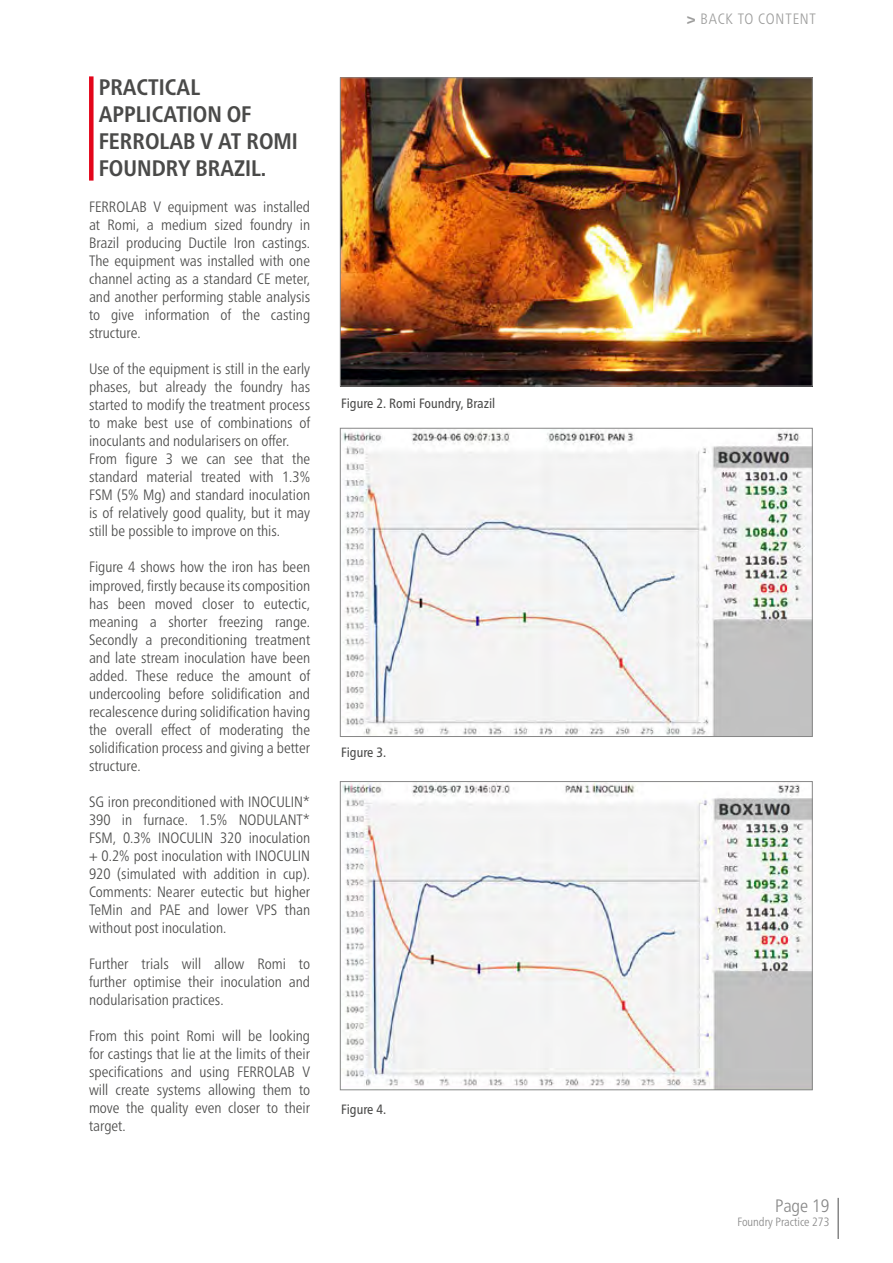
<style>
.page{position:relative;width:893px;height:1263px;background:#fff}
.page>*{position:absolute;margin:0;border:0;box-sizing:border-box;transform-origin:0 0}
.t1{font:700 condensed 22.5px/27px "Frutiger Neue LTW1 G";color:#4a4a49}
.t2{font:300 condensed 18px "Frutiger Neue LTW1 G";color:#878787}
.t3{font:300 condensed 15px/18px "Frutiger Neue LTW1 G";color:#4a4a49;text-align:justify}
.t4{font:300 condensed 15px "Frutiger Neue LTW1 G";letter-spacing:.055em;color:#9d9d9c}
.t5{font:condensed 13.5px "Frutiger Neue LTW1 G";color:#4a4a49}
.t6{font:300 condensed 12px "Frutiger Neue LTW1 G";color:#878787}
.s1{font-weight:700}
</style>
<div class="page">
<hr style="left:837px;top:1198px;width:2px;height:41px;background:#878787">
<div style="left:89px;top:76px;width:5px;height:105px;background:#e3051a"></div>
<img style="left:342px;top:430px;width:469px;height:305px">
<div style="left:340px;top:428px;width:473px;height:309px;border:1px solid #878787"></div>
<img style="left:342px;top:783px;width:469px;height:305px">
<div style="left:340px;top:781px;width:473px;height:309px;border:1px solid #878787"></div>
<img style="left:342px;top:79px;width:469px;height:305px">
<div style="left:340px;top:77px;width:473px;height:309px;border:1px solid #878787"></div>
<h1 class="t1" style="left:99px;top:74px;width:201px">PRACTICAL<br>APPLICATION OF<br>FERROLAB V AT ROMI<br>FOUNDRY BRAZIL.</h1>
<p class="t3" style="left:89px;top:198px;width:223px">FERROLAB V equipment was installed at Romi, a medium sized foundry in Brazil producing Ductile Iron castings.<br>The equipment was installed with one channel acting as a standard CE meter, and another performing stable analysis to give information of the casting structure.</p>
<p class="t3" style="left:89px;top:360px;width:223px;text-align:left">Use of the equipment is still in the early phases, but already the foundry has started to modify the treatment process to make best use of combinations of inoculants and nodularisers on offer.<br>From figure 3 we can see that the standard material treated with 1.3% FSM (5% Mg) and standard inoculation is of relatively good quality, but it may still be possible to improve on this.</p>
<p class="t3" style="left:89px;top:558px;width:223px">Figure 4 shows how the iron has been improved, firstly because its composition has been moved closer to eutectic, meaning a shorter freezing range.<br>Secondly a preconditioning treatment and late stream inoculation have been added. These reduce the amount of undercooling before solidification and recalescence during solidification having the overall effect of moderating the solidification process and giving a better structure.</p>
<p class="t3" style="left:89px;top:792px;width:223px">SG iron preconditioned with INOCULIN* 390 in furnace. 1.5% NODULANT* FSM, 0.3% INOCULIN 320 inoculation + 0.2% post inoculation with INOCULIN 920 (simulated with addition in cup).<br>Comments: Nearer eutectic but higher TeMin and PAE and lower VPS than without post inoculation.</p>
<p class="t3" style="left:89px;top:954px;width:223px">Further trials will allow Romi to further optimise their inoculation and nodularisation practices.</p>
<p class="t3" style="left:89px;top:1026px;width:223px">From this point Romi will be looking for castings that lie at the limits of their specifications and using FERROLAB V will create systems allowing them to move the quality even closer to their target.</p>
<p class="t5" style="left:341px;top:395px;width:156px">Figure 2. Romi Foundry, Brazil</p>
<p class="t5" style="left:341px;top:745px;width:47px">Figure 3.</p>
<p class="t5" style="left:341px;top:1101px;width:47px">Figure 4.</p>
<p class="t4" style="left:687px;top:10px;width:131px"><span class="s1">&gt;</span> BACK TO CONTENT</p>
<p class="t2" style="left:775px;top:1195px;width:56px">Page 19</p>
<p class="t6" style="left:737px;top:1215px;width:93px">Foundry Practice 273</p>
</div>
